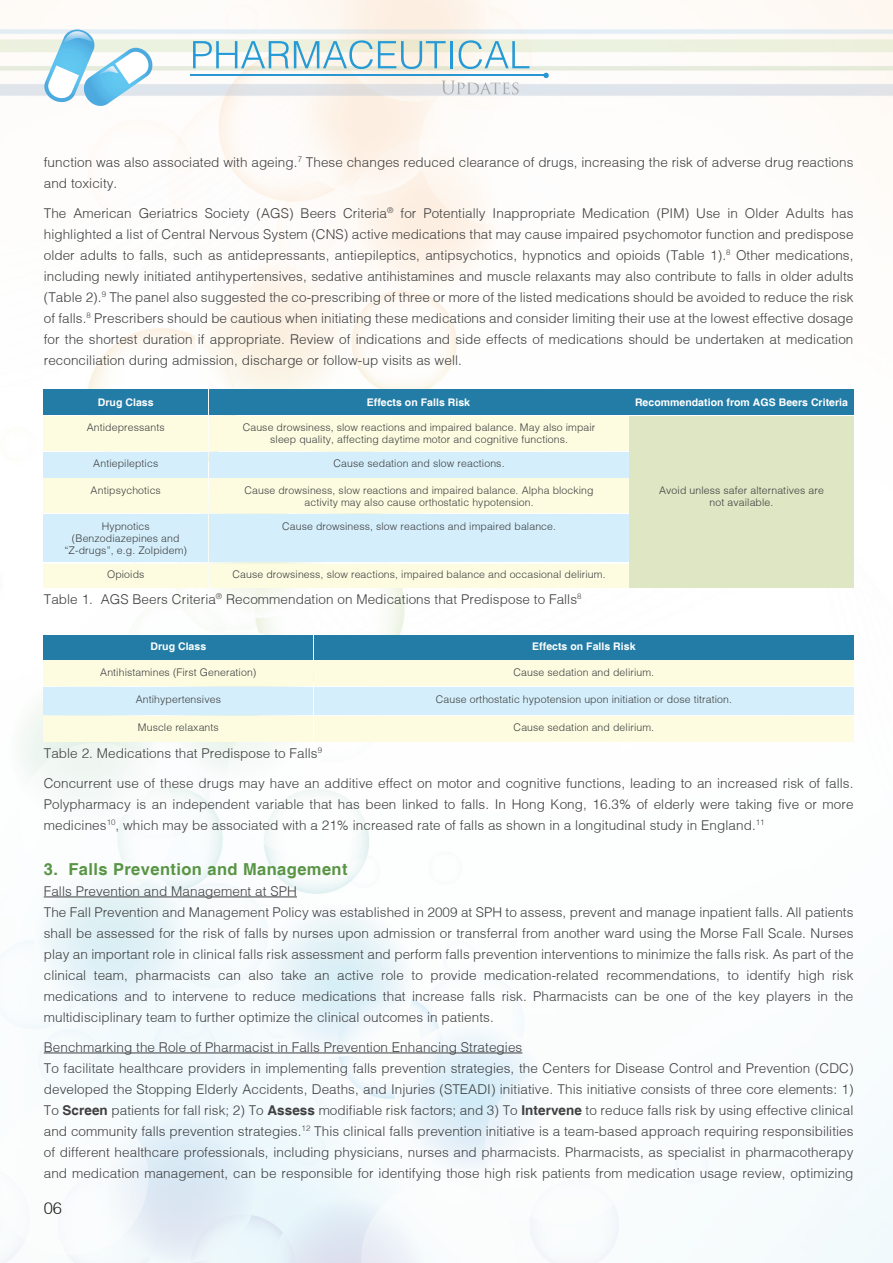
<style>
.page{position:relative;width:893px;height:1263px;background:#fff}
.page>*{position:absolute;margin:0;border:0;box-sizing:border-box;transform-origin:0 0}
.t1{font:700 16.5px "Helvetica";letter-spacing:.025em;color:#589544}
.t2{font:300 16.5px "Helvetica";color:#231f20}
.t3{font:300 13.5px/21px "Helvetica";letter-spacing:.005em;color:#3f3f40}
.t4{font:300 10.5px/12px "Helvetica";letter-spacing:.01em;color:#3e3e3f;text-align:center}
.t5{font:700 10.5px "Helvetica";letter-spacing:.005em;color:#fff}
.s1{font-weight:700}
</style>
<div class="page">
<img style="left:0;top:0;width:893px;height:1263px">
<hr style="left:44px;top:896px;width:253px;height:1px;background:#3f3f40">
<hr style="left:44px;top:1052px;width:478px;height:1px;background:#3f3f40">
<div style="left:44px;top:389px;width:164px;height:26px;background:#227ca6"></div>
<div style="left:209px;top:389px;width:419px;height:26px;background:#227ca6"></div>
<div style="left:629px;top:389px;width:224px;height:26px;background:#227ca6"></div>
<div style="left:44px;top:416px;width:164px;height:35px;background:#fdfce1"></div>
<div style="left:209px;top:416px;width:419px;height:35px;background:#fdfce1"></div>
<div style="left:629px;top:416px;width:224px;height:172px;background:#dee6c3"></div>
<div style="left:44px;top:452px;width:164px;height:25px;background:#d4effb"></div>
<div style="left:209px;top:452px;width:419px;height:25px;background:#d4effb"></div>
<div style="left:44px;top:479px;width:164px;height:34px;background:#fdfce1"></div>
<div style="left:209px;top:479px;width:419px;height:34px;background:#fdfce1"></div>
<div style="left:44px;top:514px;width:164px;height:48px;background:#d4effb"></div>
<div style="left:209px;top:514px;width:419px;height:48px;background:#d4effb"></div>
<div style="left:44px;top:564px;width:164px;height:24px;background:#fdfce1"></div>
<div style="left:209px;top:564px;width:419px;height:24px;background:#fdfce1"></div>
<div style="left:44px;top:635px;width:269px;height:24px;background:#227ca6"></div>
<div style="left:314px;top:635px;width:539px;height:24px;background:#227ca6"></div>
<div style="left:44px;top:660px;width:269px;height:26px;background:#fdfce1"></div>
<div style="left:314px;top:660px;width:539px;height:26px;background:#fdfce1"></div>
<div style="left:44px;top:687px;width:269px;height:28px;background:#d4effb"></div>
<div style="left:314px;top:687px;width:539px;height:28px;background:#d4effb"></div>
<div style="left:44px;top:716px;width:269px;height:26px;background:#fdfce1"></div>
<div style="left:314px;top:716px;width:539px;height:26px;background:#fdfce1"></div>
<svg style="left:42px;top:30px;width:112px;height:78px"></svg>
<svg style="left:193px;top:40px;width:253px;height:29px;background:#c3dcdf"></svg>
<hr style="left:450px;top:41px;width:3px;height:27px;background:#259ad6">
<svg style="left:459px;top:40px;width:70px;height:29px"></svg>
<svg style="left:441px;top:81px;width:78px;height:13px"></svg>
<hr style="left:190px;top:74px;width:356px;height:2px;background:#2796d3">
<svg style="left:543px;top:73px;width:6px;height:5px"></svg>
<p class="t3" style="left:44px;top:151px;width:811px">function was also associated with ageing.<sup>7</sup> These changes reduced clearance of drugs, increasing the risk of adverse drug reactions and toxicity.</p>
<p class="t3" style="left:44px;top:202px;width:811px;text-align:justify">The American Geriatrics Society (AGS) Beers Criteria<sup>®</sup> for Potentially Inappropriate Medication (PIM) Use in Older Adults has highlighted a list of Central Nervous System (CNS) active medications that may cause impaired psychomotor function and predispose older adults to falls, such as antidepressants, antiepileptics, antipsychotics, hypnotics and opioids (Table 1).<sup>8</sup> Other medications, including newly initiated antihypertensives, sedative antihistamines and muscle relaxants may also contribute to falls in older adults (Table 2).<sup>9</sup> The panel also suggested the co-prescribing of three or more of the listed medications should be avoided to reduce the risk of falls.<sup>8</sup> Prescribers should be cautious when initiating these medications and consider limiting their use at the lowest effective dosage for the shortest duration if appropriate. Review of indications and side effects of medications should be undertaken at medication reconciliation during admission, discharge or follow-up visits as well.</p>
<p class="t5" style="left:98px;top:396px;width:57px">Drug Class</p>
<p class="t5" style="left:367px;top:396px;width:105px">Effects on Falls Risk</p>
<p class="t5" style="left:635px;top:396px;width:214px">Recommendation from AGS Beers Criteria</p>
<p class="t4" style="left:87px;top:421px;width:79px">Antidepressants</p>
<p class="t4" style="left:243px;top:421px;width:354px">Cause drowsiness, slow reactions and impaired balance. May also impair sleep quality, affecting daytime motor and cognitive functions.</p>
<p class="t4" style="left:93px;top:457px;width:66px">Antiepileptics</p>
<p class="t4" style="left:334px;top:457px;width:172px">Cause sedation and slow reactions.</p>
<p class="t4" style="left:91px;top:484px;width:72px">Antipsychotics</p>
<p class="t4" style="left:64px;top:520px;width:124px">Hypnotics (Benzodiazepines and “Z-drugs”, e.g. Zolpidem)</p>
<p class="t4" style="left:245px;top:484px;width:351px">Cause drowsiness, slow reactions and impaired balance. Alpha blocking activity may also cause orthostatic hypotension.</p>
<p class="t4" style="left:282px;top:520px;width:275px">Cause drowsiness, slow reactions and impaired balance.</p>
<p class="t4" style="left:659px;top:484px;width:166px">Avoid unless safer alternatives are not available.</p>
<p class="t4" style="left:107px;top:568px;width:39px">Opioids</p>
<p class="t4" style="left:233px;top:568px;width:375px">Cause drowsiness, slow reactions, impaired balance and occasional delirium.</p>
<p class="t3" style="left:44px;top:588px;width:539px">Table 1. AGS Beers Criteria<sup>®</sup> Recommendation on Medications that Predispose to Falls<sup>8</sup></p>
<p class="t5" style="left:150px;top:640px;width:57px">Drug Class</p>
<p class="t5" style="left:532px;top:640px;width:105px">Effects on Falls Risk</p>
<p class="t4" style="left:100px;top:666px;width:158px">Antihistamines (First Generation)</p>
<p class="t4" style="left:514px;top:666px;width:142px">Cause sedation and delirium.</p>
<p class="t4" style="left:136px;top:693px;width:87px">Antihypertensives</p>
<p class="t4" style="left:436px;top:693px;width:298px">Cause orthostatic hypotension upon initiation or dose titration.</p>
<p class="t4" style="left:138px;top:721px;width:82px">Muscle relaxants</p>
<p class="t4" style="left:514px;top:721px;width:142px">Cause sedation and delirium.</p>
<p class="t3" style="left:44px;top:742px;width:280px">Table 2. Medications that Predispose to Falls<sup>9</sup></p>
<p class="t3" style="left:44px;top:772px;width:811px;text-align:justify">Concurrent use of these drugs may have an additive effect on motor and cognitive functions, leading to an increased risk of falls.<br>Polypharmacy is an independent variable that has been linked to falls. In Hong Kong, 16.3% of elderly were taking five or more medicines<sup>10</sup>, which may be associated with a 21% increased rate of falls as shown in a longitudinal study in England.<sup>11</sup></p>
<p class="t1" style="left:44px;top:859px;width:305px">3. Falls Prevention and Management</p>
<p class="t3" style="left:44px;top:880px;width:811px">Falls Prevention and Management at SPH<br>The Fall Prevention and Management Policy was established in 2009 at SPH to assess, prevent and manage inpatient falls. All patients shall be assessed for the risk of falls by nurses upon admission or transferral from another ward using the Morse Fall Scale. Nurses play an important role in clinical falls risk assessment and perform falls prevention interventions to minimize the falls risk. As part of the clinical team, pharmacists can also take an active role to provide medication-related recommendations, to identify high risk medications and to intervene to reduce medications that increase falls risk. Pharmacists can be one of the key players in the multidisciplinary team to further optimize the clinical outcomes in patients.</p>
<p class="t3" style="left:44px;top:1036px;width:811px">Benchmarking the Role of Pharmacist in Falls Prevention Enhancing Strategies<br>To facilitate healthcare providers in implementing falls prevention strategies, the Centers for Disease Control and Prevention (CDC) developed the Stopping Elderly Accidents, Deaths, and Injuries (STEADI) initiative. This initiative consists of three core elements: 1)<br>To <span class="s1">Screen</span> patients for fall risk; 2) To <span class="s1">Assess</span> modifiable risk factors; and 3) To <span class="s1">Intervene</span> to reduce falls risk by using effective clinical and community falls prevention strategies.<sup>12</sup> This clinical falls prevention initiative is a team-based approach requiring responsibilities of different healthcare professionals, including physicians, nurses and pharmacists. Pharmacists, as specialist in pharmacotherapy and medication management, can be responsible for identifying those high risk patients from medication usage review, optimizing</p>
<p class="t2" style="left:44px;top:1197px;width:20px">06</p>
</div>
